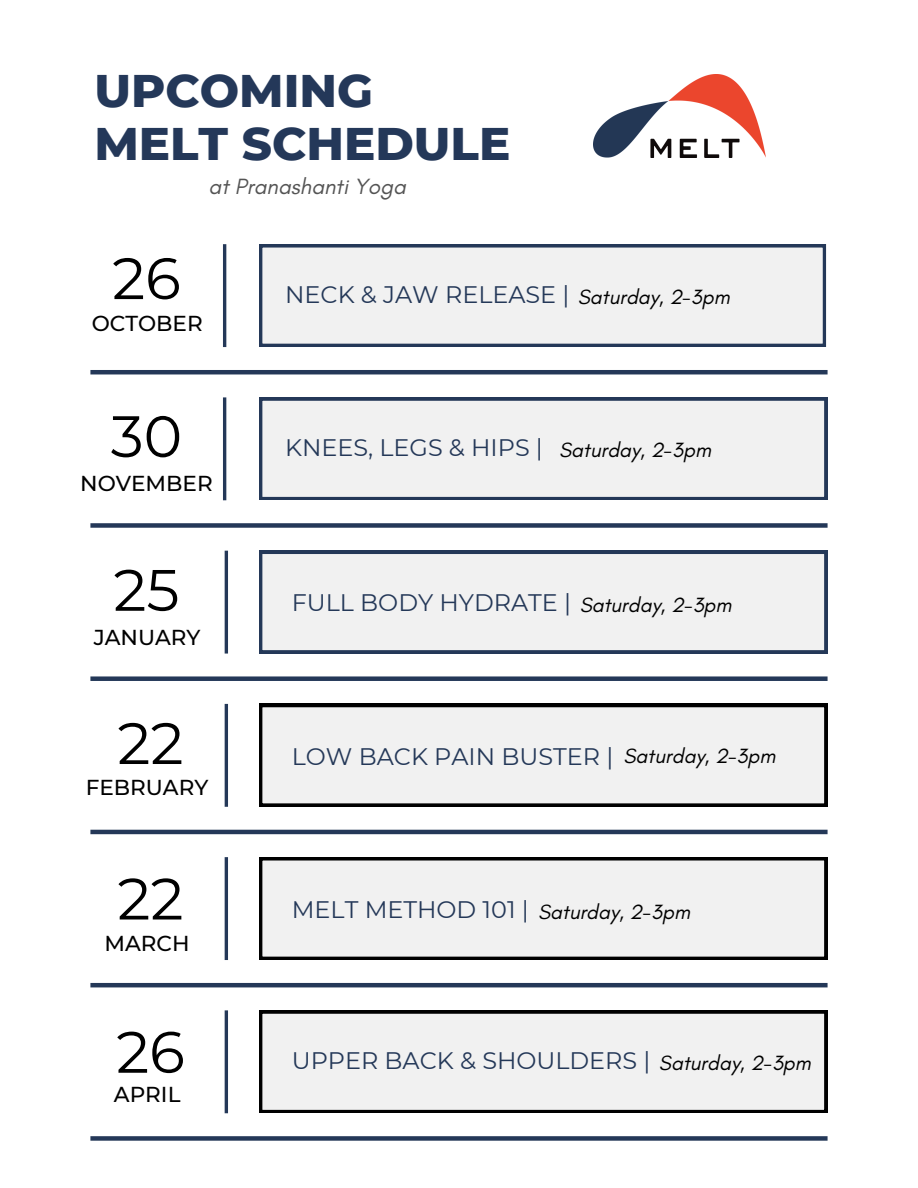
<style>
.page{position:relative;width:918px;height:1188px;background:#fff}
.page>*{position:absolute;margin:0;border:0;box-sizing:border-box;transform-origin:0 0}
.t1{font:58.2px "Montserrat";color:#000}
.t2{font:800 46.65px/52.8px "Montserrat";color:#243859}
.t3{font:23.85px "Montserrat";color:#243858}
.t4{font:italic 22.5px "Glacial Indifference";color:#545454}
.t5{font:500 21.6px "Montserrat";color:#000}
.t6{font:italic 21px "Glacial Indifference";color:#000}
</style>
<div class="page">
<hr style="left:90px;top:370px;width:738px;height:4px;background:#243858">
<svg style="left:259px;top:244px;width:567px;height:103px"></svg>
<div style="left:90px;top:523px;width:738px;height:5px;background:#243858"></div>
<svg style="left:259px;top:397px;width:568px;height:103px"></svg>
<div style="left:90px;top:676px;width:738px;height:5px;background:#243858"></div>
<div style="left:259px;top:551px;width:568px;height:102px;background:#f1f1f1"></div>
<hr style="left:90px;top:830px;width:738px;height:4px;background:#243858">
<svg style="left:259px;top:704px;width:568px;height:102px"></svg>
<hr style="left:90px;top:983px;width:738px;height:4px;background:#243858">
<svg style="left:259px;top:857px;width:568px;height:103px"></svg>
<div style="left:90px;top:1136px;width:738px;height:5px;background:#243858"></div>
<svg style="left:259px;top:1010px;width:568px;height:103px"></svg>
<hr style="left:223px;top:244px;width:3px;height:103px;background:#243858">
<hr style="left:223px;top:397px;width:3px;height:103px;background:#243858">
<hr style="left:225px;top:551px;width:3px;height:103px;background:#243858">
<hr style="left:225px;top:704px;width:3px;height:103px;background:#243858">
<hr style="left:225px;top:857px;width:3px;height:103px;background:#243858">
<hr style="left:225px;top:1010px;width:3px;height:103px;background:#243858">
<img style="left:594px;top:75px;width:172px;height:83px">
<h4 class="t2" style="left:94px;top:64px;width:418px">UPCOMING<br>MELT SCHEDULE</h4>
<p class="t4" style="left:209px;top:172px;width:199px">at Pranashanti Yoga</p>
<h2 class="t1" style="left:112px;top:243px;width:70px">26</h2>
<h3 class="t5" style="left:92px;top:310px;width:112px">OCTOBER</h3>
<p class="t3" style="left:285px;top:280px;width:286px">NECK &amp; JAW RELEASE |</p>
<h3 class="t6" style="left:578px;top:284px;width:153px">Saturday, 2-3pm</h3>
<p class="t1" style="left:111px;top:401px;width:73px">30</p>
<h2 class="t5" style="left:80px;top:470px;width:134px">NOVEMBER</h2>
<h3 class="t1" style="left:113px;top:554px;width:68px">25</h3>
<p class="t5" style="left:94px;top:624px;width:108px">JANUARY</p>
<p class="t1" style="left:117px;top:708px;width:68px">22</p>
<h2 class="t5" style="left:86px;top:774px;width:124px">FEBRUARY</h2>
<h3 class="t1" style="left:117px;top:863px;width:68px">22</h3>
<p class="t5" style="left:105px;top:930px;width:87px">MARCH</p>
<p class="t1" style="left:116px;top:1016px;width:70px">26</p>
<h2 class="t5" style="left:114px;top:1081px;width:68px">APRIL</h2>
<p class="t3" style="left:285px;top:433px;width:259px">KNEES, LEGS &amp; HIPS |</p>
<p class="t6" style="left:559px;top:437px;width:153px">Saturday, 2-3pm</p>
<h2 class="t3" style="left:292px;top:588px;width:281px">FULL BODY HYDRATE |</h2>
<p class="t6" style="left:580px;top:592px;width:153px">Saturday, 2-3pm</p>
<h3 class="t3" style="left:292px;top:742px;width:323px">LOW BACK PAIN BUSTER |</h3>
<h2 class="t6" style="left:624px;top:743px;width:153px">Saturday, 2-3pm</h2>
<p class="t3" style="left:292px;top:895px;width:239px">MELT METHOD 101 |</p>
<h3 class="t6" style="left:538px;top:899px;width:153px">Saturday, 2-3pm</h3>
<p class="t3" style="left:292px;top:1046px;width:360px">UPPER BACK &amp; SHOULDERS |</p>
<p class="t6" style="left:659px;top:1050px;width:153px">Saturday, 2-3pm</p>
</div>
